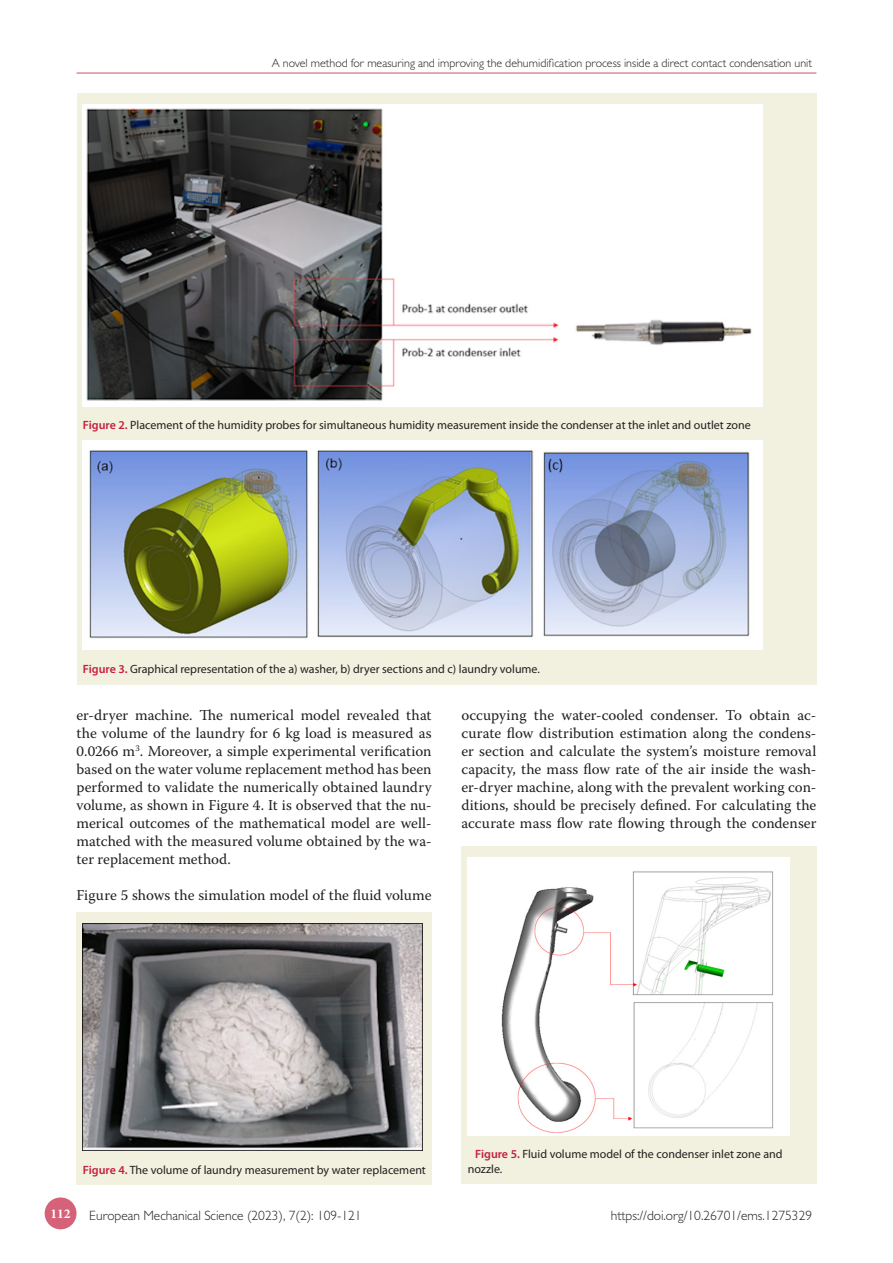
<style>
.page{position:relative;width:893px;height:1263px;background:#fff}
.page>*{position:absolute;margin:0;border:0;box-sizing:border-box;transform-origin:0 0}
.t1{font:15px/18px "Warnock Pro";color:#231f20;text-align:justify}
.t2{font:300 13.5px "Gill Sans";color:#231f20}
.t3{font:700 13.5px "Minion Pro";color:#fff}
.t4{font:12px/14.4px "Myriad Pro";color:#231f20}
.t5{font:300 12px "Gill Sans";color:#231f20}
.s1{font-weight:600;color:#c51f40}
</style>
<div class="page">
<div style="left:77px;top:94px;width:739px;height:324px;background:#f2f0de"></div>
<div style="left:77px;top:407px;width:739px;height:34px;background:#f2f0de"></div>
<div style="left:77px;top:429px;width:739px;height:232px;background:#f2f0de"></div>
<div style="left:77px;top:650px;width:739px;height:34px;background:#f2f0de"></div>
<img style="left:83px;top:105px;width:679px;height:302px">
<img style="left:83px;top:440px;width:679px;height:210px">
<div style="left:77px;top:912px;width:355px;height:250px;background:#f2f0de"></div>
<div style="left:77px;top:1151px;width:355px;height:34px;background:#f2f0de"></div>
<img style="left:83px;top:923px;width:339px;height:228px">
<div style="left:461px;top:846px;width:355px;height:301px;background:#f2f0de"></div>
<div style="left:461px;top:1135px;width:355px;height:49px;background:#f2f0de"></div>
<img style="left:468px;top:857px;width:321px;height:278px">
<hr style="left:77px;top:72px;width:739px;height:2px;background:#d66279">
<div style="left:45px;top:1197px;width:32px;height:32px;background:#d66279;border-radius:50%"></div>
<p class="t5" style="left:272px;top:55px;width:542px">A novel method for measuring and improving the dehumidification process inside a direct contact condensation unit</p>
<p class="t4" style="left:83px;top:418px;width:669px"><span class="s1">Figure 2.</span> Placement of the humidity probes for simultaneous humidity measurement inside the condenser at the inlet and outlet zone</p>
<p class="t4" style="left:83px;top:661px;width:459px"><span class="s1">Figure 3.</span> Graphical representation of the a) washer, b) dryer sections and c) laundry volume.</p>
<p class="t1" style="left:77px;top:706px;width:357px">er-dryer machine. The numerical model revealed that the volume of the laundry for 6 kg load is measured as 0.0266 m<sup>3</sup>. Moreover, a simple experimental verification based on the water volume replacement method has been performed to validate the numerically obtained laundry volume, as shown in Figure 4. It is observed that the nu&shy;merical outcomes of the mathematical model are well&shy;matched with the measured volume obtained by the wa&shy;ter replacement method.</p>
<p class="t1" style="left:77px;top:886px;width:356px">Figure 5 shows the simulation model of the fluid volume</p>
<p class="t1" style="left:461px;top:706px;width:357px">occupying the water-cooled condenser. To obtain ac&shy;curate flow distribution estimation along the condens&shy;er section and calculate the system’s moisture removal capacity, the mass flow rate of the air inside the wash&shy;er-dryer machine, along with the prevalent working con&shy;ditions, should be precisely defined. For calculating the accurate mass flow rate flowing through the condenser</p>
<p class="t4" style="left:83px;top:1162px;width:344px"><span class="s1">Figure 4.</span> The volume of laundry measurement by water replacement</p>
<p class="t4" style="left:468px;top:1147px;width:316px;text-indent:7px"><span class="s1">Figure 5.</span> Fluid volume model of the condenser inlet zone and nozzle.</p>
<p class="t3" style="left:50px;top:1204px;width:22px">112</p>
<p class="t2" style="left:611px;top:1207px;width:203px">https://doi.org/10.26701/ems.1275329</p>
<p class="t2" style="left:89px;top:1207px;width:274px">European Mechanical Science (2023), 7(2): 109-121</p>
</div>
